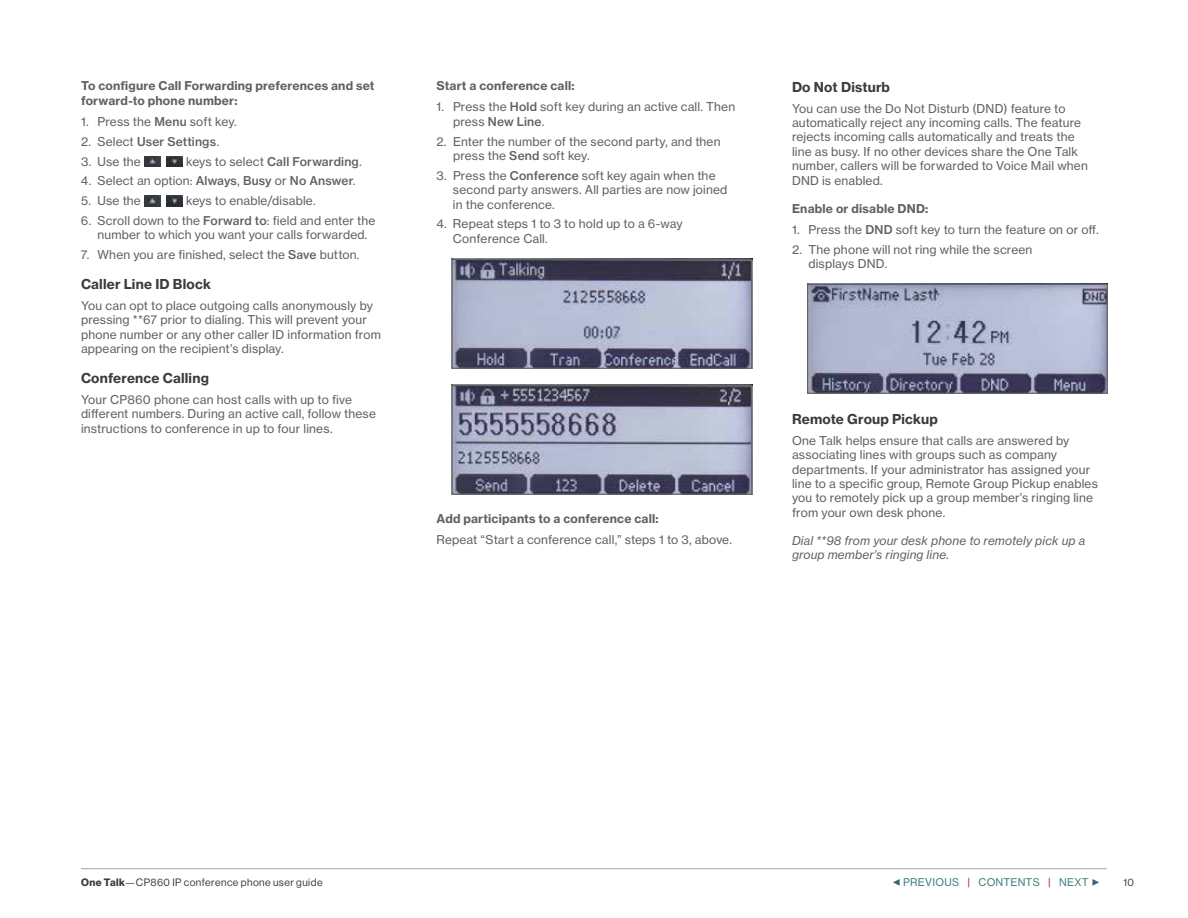
<style>
.page{position:relative;width:1188px;height:918px;background:#fff}
.page>*{position:absolute;margin:0;border:0;box-sizing:border-box;transform-origin:0 0}
.t1{font:13.5px "N Haas Grotesk TX Std 75 Bd";letter-spacing:.015em;color:#3b3b3b}
.t2{font:12px/14.4px "N Haas Grotesk TX Std 55 Rg";letter-spacing:.015em;color:#606261}
.t3{font:12px/14.4px "N Haas Grotesk TX Std 75 Bd";letter-spacing:.02em;color:#606261}
.t4{font:12px/14.4px "N Haas Grotesk TX Std 56 It";letter-spacing:.01em;color:#606261}
.t5{font:12px "N Haas Grotesk TX Std 65 Md";letter-spacing:.015em;color:#606261}
.t6{font:10.5px "N Haas Grotesk DS Std 55 Rg";letter-spacing:.045em;color:#3b3b3b}
.t7{font:10.5px "N Haas Grotesk TX Std 55 Rg";letter-spacing:.025em;color:#458380}
.s1{font-family:"N Haas Grotesk TX Std 65 Md"}
.s2{font-family:"N Haas Grotesk TX Std 55 Rg"}
.s3{font-family:"N Haas Grotesk DS Std 75 Bd"}
.s4{color:#d41214}
</style>
<div class="page">
<svg style="left:1092px;top:879px;width:7px;height:7px"></svg>
<svg style="left:893px;top:879px;width:7px;height:7px"></svg>
<hr style="left:81px;top:868px;width:1026px;height:1px;background:#a5a3a1">
<img style="left:144px;top:156px;width:16px;height:11px">
<img style="left:167px;top:156px;width:16px;height:11px">
<img style="left:144px;top:196px;width:16px;height:10px">
<img style="left:167px;top:196px;width:16px;height:10px">
<img style="left:454px;top:261px;width:296px;height:106px">
<div style="left:452px;top:259px;width:300px;height:110px;border:1px solid #606261"></div>
<img style="left:454px;top:387px;width:296px;height:106px">
<div style="left:452px;top:385px;width:300px;height:110px;border:1px solid #606261"></div>
<img style="left:809px;top:286px;width:297px;height:106px">
<div style="left:807px;top:284px;width:301px;height:110px;border:1px solid #606261"></div>
<p class="t3" style="left:81px;top:79px;width:295px">To configure Call Forwarding preferences and set forward-to phone number:</p>
<p class="t2" style="left:81px;top:114px;width:157px">1. Press the <span class="s1">Menu</span> soft key.</p>
<p class="t5" style="left:81px;top:134px;width:141px"><span class="s2">2. Select</span> User Settings<span class="s2">.</span></p>
<p class="t2" style="left:81px;top:154px;width:61px">3. Use the</p>
<p class="t5" style="left:186px;top:154px;width:177px"><span class="s2">keys to select</span> Call Forwarding<span class="s2">.</span></p>
<p class="t2" style="left:81px;top:174px;width:276px">4. Select an option: <span class="s1">Always</span>, <span class="s1">Busy</span> or <span class="s1">No Answer</span>.</p>
<p class="t2" style="left:81px;top:194px;width:61px">5. Use the</p>
<p class="t2" style="left:186px;top:194px;width:131px">keys to enable/disable.</p>
<p class="t2" style="left:97px;top:213px;width:279px;text-indent:-16px">6. Scroll down to the <span class="s1">Forward to</span>: field and enter the number to which you want your calls forwarded.</p>
<p class="t2" style="left:81px;top:248px;width:280px">7. When you are finished, select the <span class="s1">Save</span> button.</p>
<p class="t1" style="left:81px;top:275px;width:132px">Caller Line ID Block</p>
<p class="t2" style="left:81px;top:298px;width:302px">You can opt to place outgoing calls anonymously by pressing **67 prior to dialing. This will prevent your phone number or any other caller ID information from appearing on the recipient’s display.</p>
<p class="t1" style="left:81px;top:369px;width:129px">Conference Calling</p>
<p class="t2" style="left:81px;top:392px;width:296px">Your CP860 phone can host calls with up to five different numbers. During an active call, follow these instructions to conference in up to four lines.</p>
<p class="t3" style="left:436px;top:79px;width:140px">Start a conference call:</p>
<p class="t2" style="left:436px;top:100px;width:300px">1. Press the <span class="s1">Hold</span> soft key during an active call. Then</p>
<p class="t5" style="left:453px;top:114px;width:93px"><span class="s2">press</span> New Line<span class="s2">.</span></p>
<p class="t2" style="left:453px;top:134px;width:269px;text-indent:-16px">2. Enter the number of the second party, and then press the <span class="s1">Send</span> soft key.</p>
<p class="t2" style="left:453px;top:168px;width:276px;text-indent:-16px">3. Press the <span class="s1">Conference</span> soft key again when the second party answers. All parties are now joined in the conference.</p>
<p class="t2" style="left:453px;top:217px;width:231px;text-indent:-16px">4. Repeat steps 1 to 3 to hold up to a 6-way<br>Conference Call.</p>
<p class="t3" style="left:436px;top:511px;width:224px">Add participants to a conference call:</p>
<p class="t2" style="left:436px;top:532px;width:297px">Repeat “Start a conference call,” steps 1 to 3, above.</p>
<p class="t1" style="left:792px;top:78px;width:100px">Do Not Disturb</p>
<p class="t2" style="left:792px;top:101px;width:297px">You can use the Do Not Disturb (DND) feature to automatically reject any incoming calls. The feature rejects incoming calls automatically and treats the line as busy. If no other devices share the One Talk number, callers will be forwarded to Voice Mail when DND is enabled.</p>
<p class="t3" style="left:792px;top:201px;width:138px">Enable or disable DND:</p>
<p class="t2" style="left:792px;top:222px;width:308px">1. Press the <span class="s1">DND</span> soft key to turn the feature on or off.</p>
<p class="t2" style="left:808px;top:242px;width:225px;text-indent:-16px">2. The phone will not ring while the screen displays DND.</p>
<p class="t1" style="left:792px;top:410px;width:147px">Remote Group Pickup</p>
<p class="t2" style="left:792px;top:433px;width:307px">One Talk helps ensure that calls are answered by associating lines with groups such as company departments. If your administrator has assigned your line to a specific group, Remote Group Pickup enables you to remotely pick up a group member’s ringing line from your own desk phone.</p>
<p class="t4" style="left:792px;top:533px;width:295px">Dial **98 from your desk phone to remotely pick up a group member’s ringing line.</p>
<p class="t6" style="left:81px;top:876px;width:243px"><span class="s3">One Talk</span>—CP860 IP conference phone user guide</p>
<p class="t7" style="left:903px;top:876px;width:187px">PREVIOUS <span class="s4">|</span> CONTENTS <span class="s4">|</span> NEXT</p>
<p class="t6" style="left:1123px;top:876px;width:12px">10</p>
</div>
